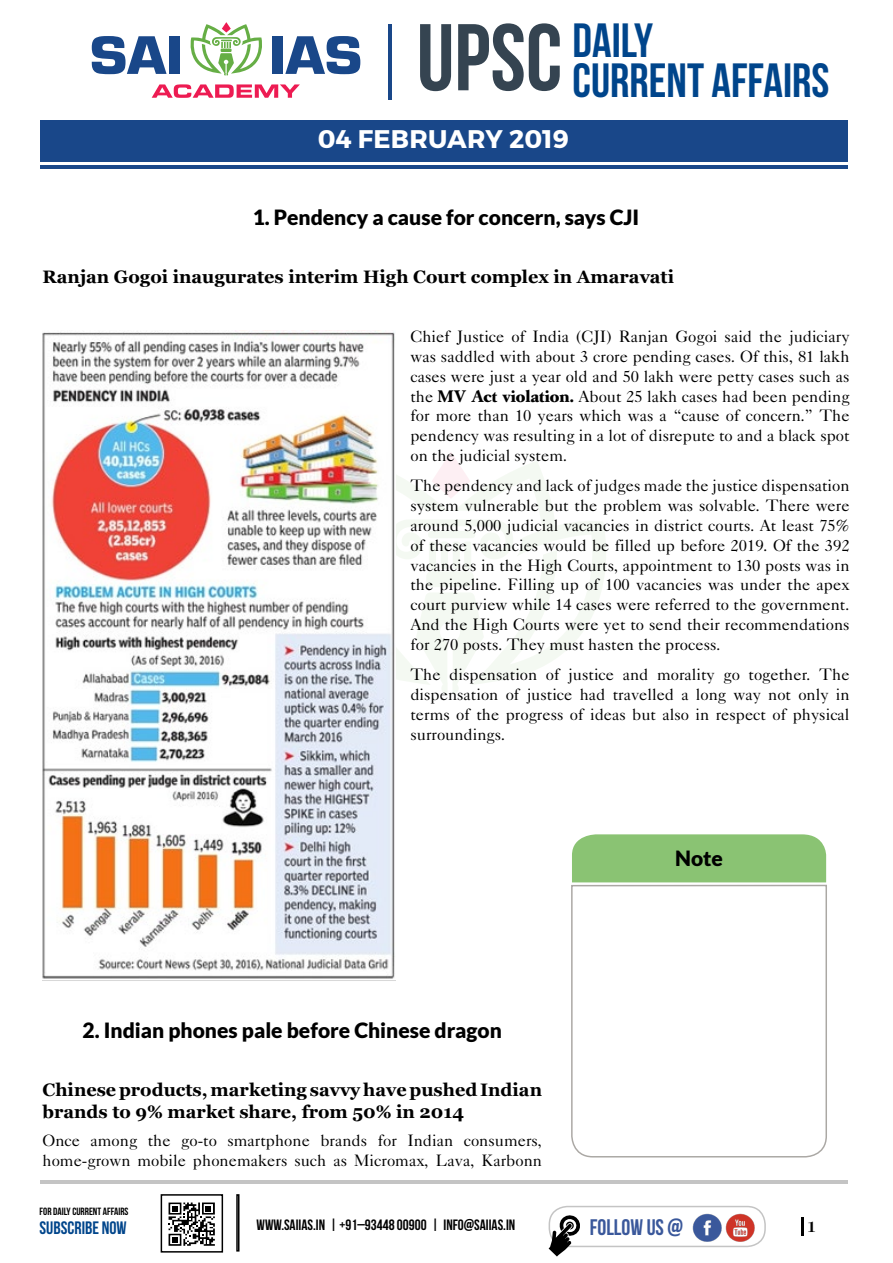
<style>
.page{position:relative;width:893px;height:1263px;background:#fff}
.page>*{position:absolute;margin:0;border:0;box-sizing:border-box;transform-origin:0 0}
.t1{font:700 48px/39.6px "Bebas Neue";color:#00458b}
.t2{font:700 25.5px "Montserrat";letter-spacing:.005em;color:#fff}
.t3{font:700 22.5px "Bebas Neue";color:#3a589b}
.t4{font:900 21px "Lato";color:#000}
.t5{font:700 18px/21.6px "Georgia";color:#000}
.t6{font:700 18px "Bebas Neue";color:#00458b}
.t7{font:16.5px/19.8px "Caslon Five Forty LT";color:#000;text-align:justify}
.t8{font:700 15px "Bebas Neue";color:#000}
.t9{font:700 13.5px "Caslon";color:#000}
.t10{font:700 10.5px "Bebas Neue";color:#000}
.s1{font-size:94.5px;color:#354451}
.s2{font-family:"Caslon Book BE";font-weight:700}
</style>
<div class="page">
<hr style="left:40px;top:1180px;width:807px;height:4px;background:#c4c4c4">
<svg style="left:92px;top:36px;width:75px;height:38px"></svg>
<div style="left:169px;top:36px;width:11px;height:38px;background:#194789"></div>
<div style="left:272px;top:36px;width:11px;height:38px;background:#194789"></div>
<svg style="left:285px;top:36px;width:75px;height:38px"></svg>
<svg style="left:152px;top:84px;width:148px;height:14px"></svg>
<svg style="left:190px;top:22px;width:72px;height:54px"></svg>
<hr style="left:388px;top:24px;width:3px;height:75px;background:#194789">
<hr style="left:40px;top:166px;width:807px;height:3px;background:#194789">
<div style="left:40px;top:120px;width:807px;height:41px;background:#194789"></div>
<div style="left:572px;top:834px;width:254px;height:48px;background:#8ac373"></div>
<svg style="left:571px;top:884px;width:256px;height:274px"></svg>
<svg style="left:801px;top:1217px;width:2px;height:19px"></svg>
<svg style="left:168px;top:1202px;width:47px;height:44px"></svg>
<div style="left:161px;top:1194px;width:62px;height:58px;border:2px solid #000"></div>
<div style="left:236px;top:1194px;width:3px;height:57px;border:2px solid #000"></div>
<div style="left:549px;top:1206px;width:217px;height:41px;border:2px solid #c4c4c4;border-radius:18px"></div>
<img style="left:692px;top:1213px;width:63px;height:29px">
<svg style="left:549px;top:1214px;width:32px;height:42px"></svg>
<svg style="left:396px;top:452px;width:210px;height:242px"></svg>
<img style="left:43px;top:330px;width:352px;height:651px">
<h1 class="t1" style="left:573px;top:20px;width:258px;text-indent:-156px"><span class="s1">UPSC</span> DAILY<br>CURRENT AFFAIRS</h1>
<h2 class="t2" style="left:318px;top:123px;width:253px">04 FEBRUARY 2019</h2>
<p class="t4" style="left:253px;top:205px;width:388px">1. Pendency a cause for concern, says CJI</p>
<p class="t5" style="left:43px;top:266px;width:633px">Ranjan Gogoi inaugurates interim High Court complex in Amaravati</p>
<p class="t7" style="left:410px;top:326px;width:441px">Chief Justice of India (CJI) Ranjan Gogoi said the judiciary was saddled with about 3 crore pending cases. Of this, 81 lakh cases were just a year old and 50 lakh were petty cases such as the <span class="s2">MV Act violation.</span> About 25 lakh cases had been pending for more than 10 years which was a “cause of concern.” The pendency was resulting in a lot of disrepute to and a black spot on the judicial system.</p>
<p class="t7" style="left:410px;top:476px;width:441px">The pendency and lack of judges made the justice dispensation system vulnerable but the problem was solvable. There were around 5,000 judicial vacancies in district courts. At least 75% of these vacancies would be filled up before 2019. Of the 392 vacancies in the High Courts, appointment to 130 posts was in the pipeline. Filling up of 100 vacancies was under the apex court purview while 14 cases were referred to the government.<br>And the High Courts were yet to send their recommendations for 270 posts. They must hasten the process.</p>
<p class="t7" style="left:410px;top:665px;width:441px">The dispensation of justice and morality go together. The dispensation of justice had travelled a long way not only in terms of the progress of ideas but also in respect of physical surroundings.</p>
<p class="t4" style="left:83px;top:1018px;width:421px">2. Indian phones pale before Chinese dragon</p>
<p class="t5" style="left:43px;top:1079px;width:501px">Chinese products, marketing savvy have pushed Indian brands to 9% market share, from 50% in 2014</p>
<p class="t7" style="left:43px;top:1131px;width:501px">Once among the go-to smartphone brands for Indian consumers, home-grown mobile phonemakers such as Micromax, Lava, Karbonn</p>
<p class="t4" style="left:675px;top:845px;width:49px">Note</p>
<p class="t10" style="left:40px;top:1206px;width:91px">FOR DAILY CURRENT AFFAIRS</p>
<p class="t6" style="left:40px;top:1218px;width:89px">SUBSCRIBE NOW</p>
<h3 class="t3" style="left:590px;top:1215px;width:95px">FOLLOW US @</h3>
<p class="t8" style="left:257px;top:1216px;width:260px">WWW.SAIIAS.IN | +91–93448 00900 | INFO@SAIIAS.IN</p>
<p class="t9" style="left:808px;top:1218px;width:9px">1</p>
</div>
